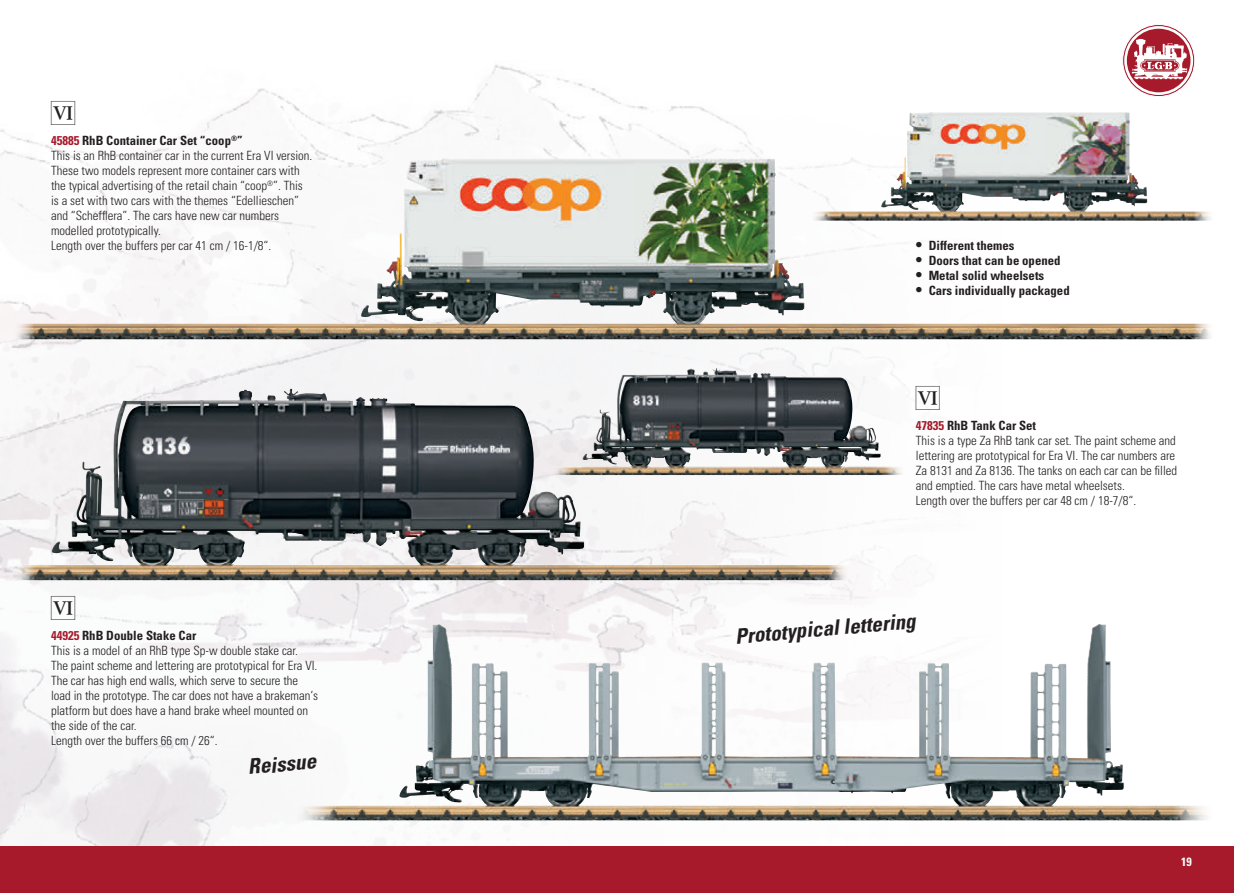
<style>
.page{position:relative;width:1234px;height:893px;background:#fff}
.page>*{position:absolute;margin:0;border:0;box-sizing:border-box;transform-origin:0 0}
.t1{font:30px "LGB Piktos";color:#231f20}
.t2{font:italic 700 condensed 21.15px "Univers LT Std";color:#231f20}
.t3{font:italic 700 condensed 21px "Univers LT Std";color:#231f20}
.t4{font:300 condensed 12.75px/15px "Univers LT Std";color:#231f20}
.t5{font:700 condensed 12.75px "Univers LT Std";color:#231f20}
.t6{font:700 condensed 12px "Univers LT Std";color:#fff}
.s1{color:#a61a2c}
.s2{font-size:15px}
</style>
<div class="page">
<img style="left:0;top:25px;width:1210px;height:821px">
<div style="left:0;top:846px;width:1233px;height:47px;background:#a61a2c"></div>
<img style="left:882px;top:112px;width:47px;height:92px">
<img style="left:366px;top:158px;width:76px;height:154px">
<img style="left:600px;top:368px;width:116px;height:71px">
<img style="left:84px;top:389px;width:206px;height:126px">
<img style="left:1086px;top:624px;width:11px;height:121px">
<div style="left:1122px;top:24px;width:72px;height:73px;border:1px solid #fff;border-radius:50%"></div>
<svg style="left:1123px;top:26px;width:69px;height:69px"></svg>
<h1 class="t1" style="left:51px;top:97px;width:30px">6</h1>
<p class="t5" style="left:51px;top:133px;width:193px"><span class="s1">45885</span> RhB Container Car Set “coop<sup>®</sup>”</p>
<p class="t4" style="left:51px;top:148px;width:263px">This is an RhB container car in the current Era VI version.<br>These two models represent more container cars with the typical advertising of the retail chain “coop<sup>®</sup>”. This is a set with two cars with the themes “Edellieschen” and “Schefflera”. The cars have new car numbers modelled prototypically.<br>Length over the buffers per car 41 cm / 16-1/8“.</p>
<h1 class="t1" style="left:51px;top:592px;width:30px">6</h1>
<p class="t5" style="left:51px;top:628px;width:147px"><span class="s1">44925</span> RhB Double Stake Car</p>
<p class="t4" style="left:51px;top:643px;width:268px">This is a model of an RhB type Sp-w double stake car.<br>The paint scheme and lettering are prototypical for Era VI.<br>The car has high end walls, which serve to secure the load in the prototype. The car does not have a brakeman‘s platform but does have a hand brake wheel mounted on the side of the car.<br>Length over the buffers 66 cm / 26“.</p>
<h2 class="t2" style="left:247px;top:754px;width:70px;rotate:-5deg">Reissue</h2>
<p class="t5" style="left:915px;top:238px;width:100px"><span class="s2">•</span> Different themes</p>
<p class="t5" style="left:915px;top:253px;width:146px"><span class="s2">•</span> Doors that can be opened</p>
<p class="t5" style="left:915px;top:268px;width:130px"><span class="s2">•</span> Metal solid wheelsets</p>
<p class="t5" style="left:915px;top:283px;width:155px"><span class="s2">•</span> Cars individually packaged</p>
<h1 class="t1" style="left:915px;top:382px;width:30px">6</h1>
<p class="t5" style="left:915px;top:418px;width:122px"><span class="s1">47835</span> RhB Tank Car Set</p>
<p class="t4" style="left:915px;top:433px;width:263px">This is a type Za RhB tank car set. The paint scheme and lettering are prototypical for Era VI. The car numbers are Za 8131 and Za 8136. The tanks on each car can be filled and emptied. The cars have metal wheelsets.<br>Length over the buffers per car 48 cm / 18-7/8“.</p>
<h3 class="t3" style="left:733px;top:623px;width:182px;rotate:-5deg">Prototypical lettering</h3>
<p class="t6" style="left:1180px;top:854px;width:12px">19</p>
</div>
